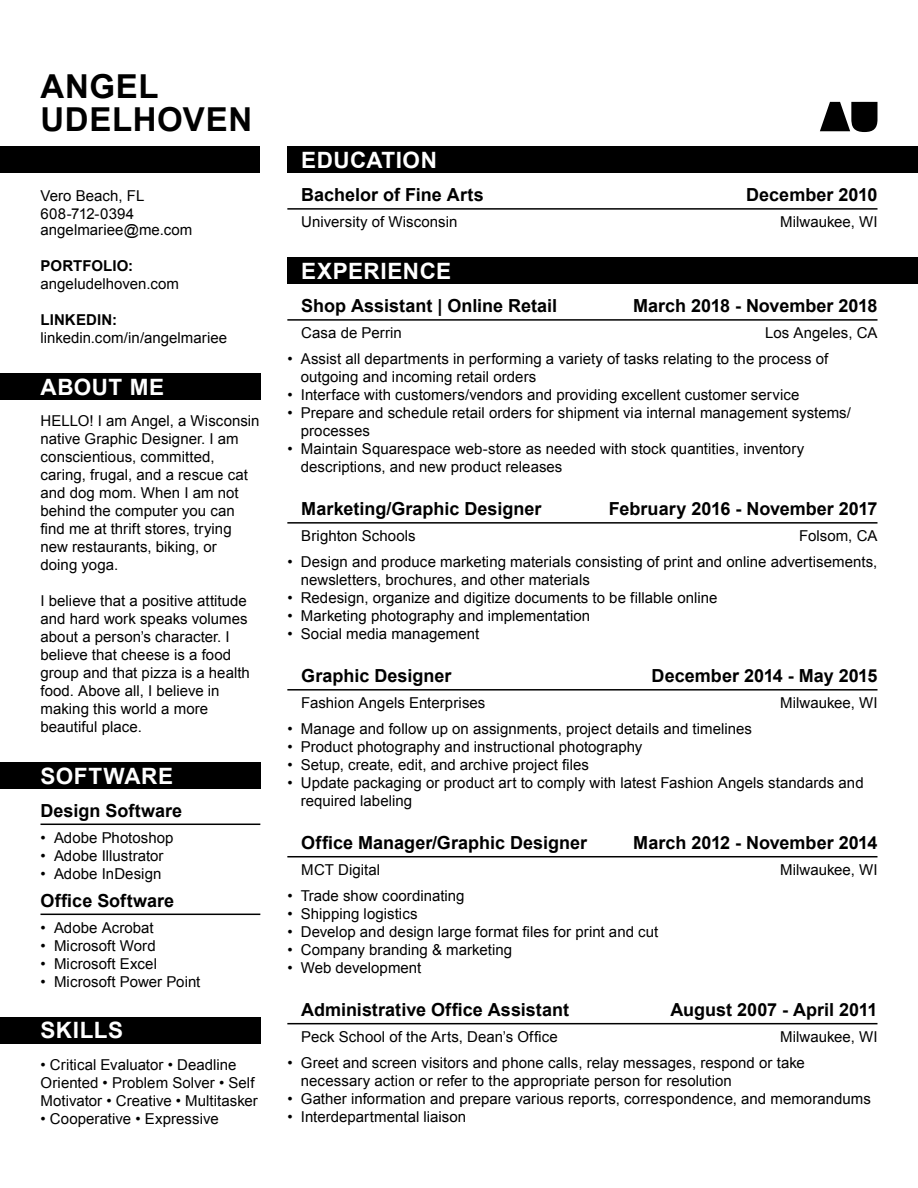
<style>
.page{position:relative;width:918px;height:1188px;background:#fff}
.page>*{position:absolute;margin:0;border:0;box-sizing:border-box;transform-origin:0 0}
.t1{font:700 33px/33px "Arial";letter-spacing:.02em;color:#000}
.t2{font:700 22.5px "Arial";letter-spacing:.02em;color:#fff}
.t3{font:700 18px "Arial";color:#000}
.t4{font:15px/18px "Arial";letter-spacing:.005em;color:#000}
.t5{font:700 15px "Arial";letter-spacing:.01em;color:#000}
</style>
<div class="page">
<div style="left:0;top:146px;width:260px;height:27px;background:#000"></div>
<div style="left:287px;top:257px;width:631px;height:27px;background:#000"></div>
<svg style="left:820px;top:102px;width:57px;height:30px"></svg>
<div style="left:0;top:762px;width:260px;height:27px;background:#000"></div>
<div style="left:0;top:1017px;width:260px;height:27px;background:#000"></div>
<div style="left:0;top:373px;width:260px;height:27px;background:#000"></div>
<hr style="left:40px;top:824px;width:220px;height:1px;background:#000">
<hr style="left:40px;top:914px;width:220px;height:1px;background:#000">
<div style="left:287px;top:146px;width:631px;height:27px;background:#000"></div>
<hr style="left:287px;top:208px;width:591px;height:2px;background:#000">
<hr style="left:287px;top:319px;width:591px;height:2px;background:#000">
<hr style="left:287px;top:522px;width:591px;height:2px;background:#000">
<hr style="left:287px;top:689px;width:591px;height:2px;background:#000">
<hr style="left:287px;top:856px;width:591px;height:1px;background:#000">
<hr style="left:287px;top:1023px;width:591px;height:1px;background:#000">
<h1 class="t1" style="left:40px;top:71px;width:213px">Angel<br>Udelhoven</h1>
<p class="t4" style="left:40px;top:187px;width:105px">Vero Beach, FL<br>608-712-0394</p>
<p class="t4" style="left:40px;top:221px;width:153px">angelmariee@me.com</p>
<p class="t5" style="left:40px;top:256px;width:94px">PORTFOLIO:</p>
<p class="t4" style="left:40px;top:275px;width:140px">angeludelhoven.com</p>
<p class="t5" style="left:40px;top:310px;width:78px">LINKEDIN:</p>
<p class="t4" style="left:40px;top:329px;width:188px">linkedin.com/in/angelmariee</p>
<h2 class="t2" style="left:40px;top:372px;width:125px">About me</h2>
<p class="t4" style="left:40px;top:412px;width:221px">HELLO! I am Angel, a Wisconsin native Graphic Designer. I am conscientious, committed, caring, frugal, and a rescue cat and dog mom. When I am not behind the computer you can find me at thrift stores, trying new restaurants, biking, or<br>doing yoga.</p>
<p class="t4" style="left:40px;top:592px;width:211px">I believe that a positive attitude and hard work speaks volumes about a person’s character. I believe that cheese is a food group and that pizza is a health food. Above all, I believe in making this world a more beautiful place.</p>
<h2 class="t2" style="left:40px;top:761px;width:134px">Software</h2>
<p class="t3" style="left:40px;top:799px;width:143px">Design Software</p>
<p class="t4" style="left:40px;top:829px;width:135px">• Adobe Photoshop</p>
<p class="t4" style="left:40px;top:847px;width:125px">• Adobe Illustrator</p>
<p class="t4" style="left:40px;top:865px;width:122px">• Adobe InDesign</p>
<p class="t3" style="left:40px;top:889px;width:135px">Office Software</p>
<p class="t4" style="left:40px;top:919px;width:115px">• Adobe Acrobat</p>
<p class="t4" style="left:40px;top:937px;width:117px">• Microsoft Word</p>
<p class="t4" style="left:40px;top:955px;width:118px">• Microsoft Excel</p>
<p class="t4" style="left:40px;top:973px;width:161px">• Microsoft Power Point</p>
<h2 class="t2" style="left:40px;top:1016px;width:82px">Ski lls</h2>
<p class="t4" style="left:40px;top:1056px;width:219px">• Critical Evaluator • Deadline<br>Oriented • Problem Solver • Self<br>Motivator • Creative • Multitasker</p>
<p class="t4" style="left:40px;top:1110px;width:180px">• Cooperative • Expressive</p>
<h2 class="t2" style="left:301px;top:145px;width:137px">Education</h2>
<p class="t3" style="left:301px;top:183px;width:184px">Bachelor of Fine Arts</p>
<p class="t3" style="left:746px;top:183px;width:133px">December 2010</p>
<p class="t4" style="left:301px;top:213px;width:158px">University of Wisconsin</p>
<p class="t4" style="left:780px;top:213px;width:99px">Milwaukee, WI</p>
<h2 class="t2" style="left:301px;top:256px;width:151px">Experience</h2>
<p class="t3" style="left:301px;top:294px;width:257px">Shop Assistant | Online Retail</p>
<p class="t4" style="left:301px;top:324px;width:102px">Casa de Perrin</p>
<p class="t4" style="left:765px;top:324px;width:114px">Los Angeles, CA</p>
<p class="t3" style="left:633px;top:294px;width:246px">March 2018 - November 2018</p>
<p class="t4" style="left:301px;top:350px;width:529px;text-indent:-14px">• Assist all departments in performing a variety of tasks relating to the process of outgoing and incoming retail orders</p>
<p class="t4" style="left:287px;top:386px;width:514px">• Interface with customers/vendors and providing excellent customer service</p>
<p class="t4" style="left:301px;top:404px;width:552px;text-indent:-14px">• Prepare and schedule retail orders for shipment via internal management systems/ processes</p>
<p class="t4" style="left:301px;top:440px;width:505px;text-indent:-14px">• Maintain Squarespace web-store as needed with stock quantities, inventory descriptions, and new product releases</p>
<p class="t3" style="left:301px;top:497px;width:242px">Marketing/Graphic Designer</p>
<p class="t4" style="left:301px;top:527px;width:116px">Brighton Schools</p>
<p class="t4" style="left:799px;top:527px;width:80px">Folsom, CA</p>
<p class="t4" style="left:301px;top:553px;width:578px;text-indent:-14px">• Design and produce marketing materials consisting of print and online advertisements, newsletters, brochures, and other materials</p>
<p class="t4" style="left:287px;top:589px;width:432px">• Redesign, organize and digitize documents to be fillable online</p>
<p class="t4" style="left:287px;top:607px;width:304px">• Marketing photography and implementation</p>
<p class="t4" style="left:287px;top:625px;width:193px">• Social media management</p>
<p class="t3" style="left:609px;top:497px;width:270px">February 2016 - November 2017</p>
<p class="t3" style="left:301px;top:664px;width:152px">Graphic Designer</p>
<p class="t4" style="left:301px;top:694px;width:186px">Fashion Angels Enterprises</p>
<p class="t3" style="left:652px;top:664px;width:227px">December 2014 - May 2015</p>
<p class="t4" style="left:780px;top:694px;width:99px">Milwaukee, WI</p>
<p class="t4" style="left:287px;top:720px;width:466px">• Manage and follow up on assignments, project details and timelines</p>
<p class="t4" style="left:287px;top:738px;width:357px">• Product photography and instructional photography</p>
<p class="t4" style="left:287px;top:756px;width:303px">• Setup, create, edit, and archive project files</p>
<p class="t4" style="left:301px;top:774px;width:564px;text-indent:-14px">• Update packaging or product art to comply with latest Fashion Angels standards and required labeling</p>
<p class="t3" style="left:301px;top:831px;width:287px">Office Manager/Graphic Designer</p>
<p class="t4" style="left:301px;top:861px;width:80px">MCT Digital</p>
<p class="t3" style="left:633px;top:831px;width:246px">March 2012 - November 2014</p>
<p class="t4" style="left:780px;top:861px;width:99px">Milwaukee, WI</p>
<p class="t4" style="left:287px;top:887px;width:179px">• Trade show coordinating</p>
<p class="t4" style="left:287px;top:905px;width:132px">• Shipping logistics</p>
<p class="t4" style="left:287px;top:923px;width:373px">• Develop and design large format files for print and cut</p>
<p class="t4" style="left:287px;top:941px;width:226px">• Company branding &amp; marketing</p>
<p class="t4" style="left:287px;top:959px;width:136px">• Web development</p>
<p class="t3" style="left:301px;top:998px;width:269px">Administrative Office Assistant</p>
<p class="t4" style="left:301px;top:1028px;width:258px">Peck School of the Arts, Dean’s Office</p>
<p class="t3" style="left:671px;top:998px;width:208px">August 2007 - April 2011</p>
<p class="t4" style="left:780px;top:1028px;width:99px">Milwaukee, WI</p>
<p class="t4" style="left:301px;top:1054px;width:506px;text-indent:-14px">• Greet and screen visitors and phone calls, relay messages, respond or take necessary action or refer to the appropriate person for resolution</p>
<p class="t4" style="left:287px;top:1090px;width:585px">• Gather information and prepare various reports, correspondence, and memorandums</p>
<p class="t4" style="left:287px;top:1108px;width:180px">• Interdepartmental liaison</p>
</div>
